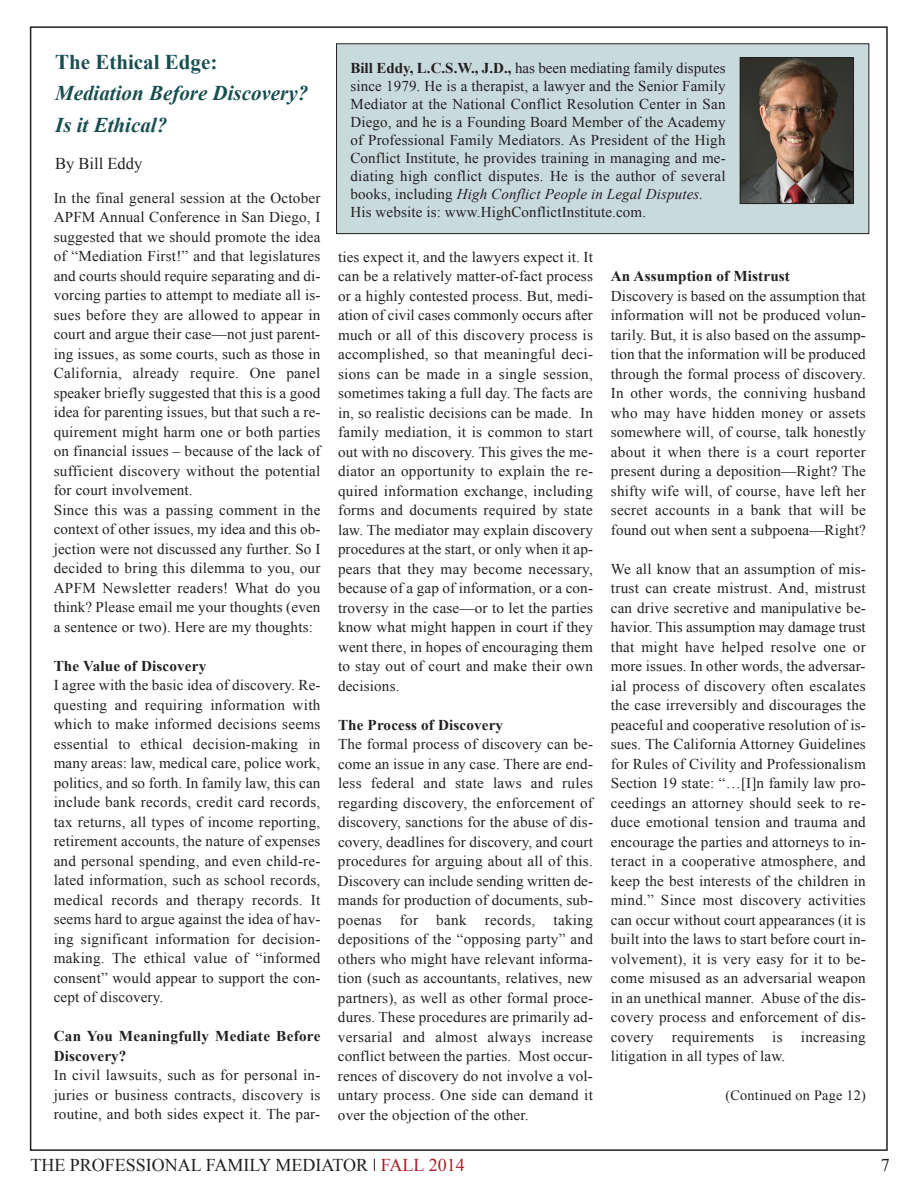
<style>
.page{position:relative;width:918px;height:1188px;background:#fff}
.page>*{position:absolute;margin:0;border:0;box-sizing:border-box;transform-origin:0 0}
.t1{font:italic 700 21px/31.5px "Times New Roman";color:#184e4f}
.t2{font:700 21px "Times New Roman";color:#184e4f}
.t3{font:18px "Times New Roman";color:#231f20}
.t4{font:16.5px "Times New Roman";color:#231f20}
.t5{font:15px/19.5px "Times New Roman";letter-spacing:.01em;color:#231f20;text-align:justify}
.t6{font:700 15px/19.5px "Times New Roman";letter-spacing:.01em;color:#231f20}
.t7{font:14.25px "Times New Roman";letter-spacing:.015em;color:#231f20}
.s1{font-weight:700}
.s2{font-style:italic}
.s3{color:#a81e28}
</style>
<div class="page">
<svg style="left:374px;top:1159px;width:1px;height:12px"></svg>
<div style="left:337px;top:44px;width:532px;height:190px;background:#c8dadc"></div>
<div style="left:336px;top:43px;width:533px;height:191px;border:1px solid #231f20"></div>
<img style="left:742px;top:59px;width:110px;height:143px">
<div style="left:740px;top:57px;width:114px;height:147px;border:1px solid #231f20"></div>
<h1 class="t2" style="left:55px;top:50px;width:164px">The Ethical Edge:</h1>
<h1 class="t1" style="left:55px;top:77px;width:255px">Mediation Before Discovery?<br>Is it Ethical?</h1>
<p class="t4" style="left:55px;top:154px;width:89px">By Bill Eddy</p>
<p class="t5" style="left:54px;top:188px;width:268px;text-align:left">In the final general session at the October APFM Annual Conference in San Diego, I suggested that we should promote the idea of “Mediation First!” and that legislatures and courts should require separating and di&shy;vorcing parties to attempt to mediate all is&shy;sues before they are allowed to appear in court and argue their case—not just parent&shy;ing issues, as some courts, such as those in California, already require. One panel speaker briefly suggested that this is a good idea for parenting issues, but that such a re&shy;quirement might harm one or both parties on financial issues – because of the lack of sufficient discovery without the potential for court involvement.<br>Since this was a passing comment in the context of other issues, my idea and this ob&shy;jection were not discussed any further. So I decided to bring this dilemma to you, our APFM Newsletter readers! What do you think? Please email me your thoughts (even a sentence or two). Here are my thoughts:</p>
<p class="t6" style="left:54px;top:656px;width:154px">The Value of Discovery</p>
<p class="t5" style="left:54px;top:675px;width:268px">I agree with the basic idea of discovery. Re&shy;questing and requiring information with which to make informed decisions seems essential to ethical decision-making in many areas: law, medical care, police work, politics, and so forth. In family law, this can include bank records, credit card records, tax returns, all types of income reporting, retirement accounts, the nature of expenses and personal spending, and even child-re&shy;lated information, such as school records, medical records and therapy records. It seems hard to argue against the idea of hav&shy;ing significant information for decision&shy;making. The ethical value of “informed consent” would appear to support the con&shy;cept of discovery.</p>
<p class="t6" style="left:54px;top:1026px;width:268px">Can You Meaningfully Mediate Before<br>Discovery?</p>
<p class="t5" style="left:54px;top:1065px;width:268px">In civil lawsuits, such as for personal in&shy;juries or business contracts, discovery is routine, and both sides expect it. The par-</p>
<p class="t5" style="left:350px;top:58px;width:377px;line-height:18px;text-align:left"><span class="s1">Bill Eddy, L.C.S.W., J.D.,</span> has been mediating family disputes since 1979. He is a therapist, a lawyer and the Senior Family Mediator at the National Conflict Resolution Center in San Diego, and he is a Founding Board Member of the Academy of Professional Family Mediators. As President of the High Conflict Institute, he provides training in managing and me&shy;diating high conflict disputes. He is the author of several books, including <span class="s2">High Conflict People in Legal Disputes.<br></span>His website is: www.HighConflictInstitute.com.</p>
<p class="t5" style="left:338px;top:247px;width:257px">ties expect it, and the lawyers expect it. It can be a relatively matter-of-fact process or a highly contested process. But, medi&shy;ation of civil cases commonly occurs after much or all of this discovery process is accomplished, so that meaningful deci&shy;sions can be made in a single session, sometimes taking a full day. The facts are in, so realistic decisions can be made. In family mediation, it is common to start out with no discovery. This gives the me&shy;diator an opportunity to explain the re&shy;quired information exchange, including forms and documents required by state law. The mediator may explain discovery procedures at the start, or only when it ap&shy;pears that they may become necessary, because of a gap of information, or a con&shy;troversy in the case—or to let the parties know what might happen in court if they went there, in hopes of encouraging them to stay out of court and make their own decisions.</p>
<p class="t6" style="left:338px;top:715px;width:167px">The Process of Discovery</p>
<p class="t5" style="left:338px;top:734px;width:257px">The formal process of discovery can be&shy;come an issue in any case. There are end&shy;less federal and state laws and rules regarding discovery, the enforcement of discovery, sanctions for the abuse of dis&shy;covery, deadlines for discovery, and court procedures for arguing about all of this.<br>Discovery can include sending written de&shy;mands for production of documents, sub&shy;poenas for bank records, taking depositions of the “opposing party” and others who might have relevant informa&shy;tion (such as accountants, relatives, new partners), as well as other formal proce&shy;dures. These procedures are primarily ad&shy;versarial and almost always increase conflict between the parties. Most occur&shy;rences of discovery do not involve a vol&shy;untary process. One side can demand it over the objection of the other.</p>
<p class="t6" style="left:611px;top:266px;width:181px">An Assumption of Mistrust</p>
<p class="t5" style="left:611px;top:286px;width:257px">Discovery is based on the assumption that information will not be produced volun&shy;tarily. But, it is also based on the assump&shy;tion that the information will be produced through the formal process of discovery.<br>In other words, the conniving husband who may have hidden money or assets somewhere will, of course, talk honestly about it when there is a court reporter present during a deposition—Right? The shifty wife will, of course, have left her secret accounts in a bank that will be found out when sent a subpoena—Right?</p>
<p class="t5" style="left:611px;top:559px;width:257px">We all know that an assumption of mis&shy;trust can create mistrust. And, mistrust can drive secretive and manipulative be&shy;havior. This assumption may damage trust that might have helped resolve one or more issues. In other words, the adversar&shy;ial process of discovery often escalates the case irreversibly and discourages the peaceful and cooperative resolution of is&shy;sues. The California Attorney Guidelines for Rules of Civility and Professionalism Section 19 state: “…[I]n family law pro&shy;ceedings an attorney should seek to re&shy;duce emotional tension and trauma and encourage the parties and attorneys to in&shy;teract in a cooperative atmosphere, and keep the best interests of the children in mind.” Since most discovery activities can occur without court appearances (it is built into the laws to start before court in&shy;volvement), it is very easy for it to be&shy;come misused as an adversarial weapon in an unethical manner. Abuse of the dis&shy;covery process and enforcement of dis&shy;covery requirements is increasing litigation in all types of law.</p>
<p class="t7" style="left:726px;top:1087px;width:142px">(Continued on Page 12)</p>
<p class="t3" style="left:30px;top:1155px;width:436px">THE PROFESSIONAL FAMILY MEDIATOR <span class="s3">FALL 2014</span></p>
<p class="t3" style="left:881px;top:1155px;width:10px">7</p>
</div>
